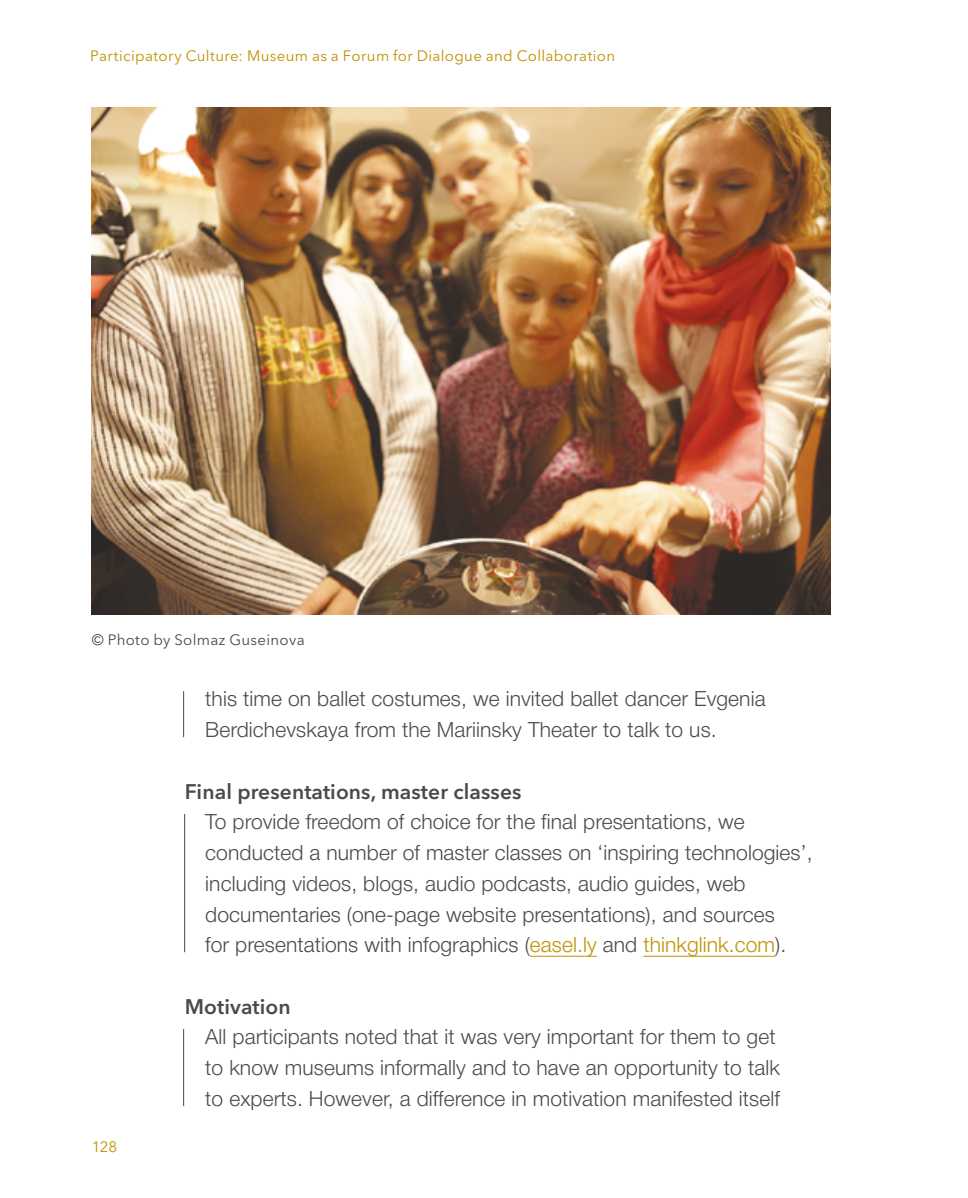
<style>
.page{position:relative;width:968px;height:1198px;background:#fff}
.page>*{position:absolute;margin:0;border:0;box-sizing:border-box;transform-origin:0 0}
.picto_list{font:300 21px/30.8px "Helvetica Neue Cyr";letter-spacing:.005em;color:#4a4a49}
.subhead_indent_16_39{font:600 21px "Avenir Next Cyr";letter-spacing:.005em;color:#4a4a49}
.t1{font:15px "Avenir Next Cyr";letter-spacing:.02em;color:#c09100}
.podpis_k_kartinke{font:15px "Avenir Next Cyr";letter-spacing:.025em;color:#4a4a49}
.s1{color:#c09100}
</style>
<div class="page">
<hr style="left:530px;top:955px;width:67px;height:1px;background:#c09100">
<hr style="left:643px;top:955px;width:132px;height:1px;background:#c09100">
<hr style="left:184px;top:814px;width:1px;height:138px;background:#4a4a49">
<hr style="left:183px;top:1029px;width:1px;height:77px;background:#4a4a49">
<hr style="left:183px;top:691px;width:1px;height:46px;background:#4a4a49">
<img style="left:92px;top:108px;width:738px;height:506px">
<p class="t1" style="left:90px;top:47px;width:526px">Participatory Culture: Museum as a Forum for Dialogue and Collaboration</p>
<p class="podpis_k_kartinke" style="left:92px;top:631px;width:214px">© Photo by Solmaz Guseinova</p>
<p class="picto_list" style="left:205px;top:684px;width:561px">this time on ballet costumes, we invited ballet dancer Evgenia<br>Berdichevskaya from the Mariinsky Theater to talk to us.</p>
<p class="subhead_indent_16_39" style="left:185px;top:778px;width:338px">Final presentations, master classes</p>
<p class="picto_list" style="left:205px;top:806px;width:608px">To provide freedom of choice for the final presentations, we conducted a number of master classes on ‘inspiring technologies’, including videos, blogs, audio podcasts, audio guides, web documentaries (one-page website presentations), and sources<br>for presentations with infographics (<span class="s1">easel.ly</span> and <span class="s1">thinkglink.com</span>).</p>
<p class="t1" style="left:92px;top:1137px;width:27px">128</p>
<p class="subhead_indent_16_39" style="left:185px;top:993px;width:107px">Motivation</p>
<p class="picto_list" style="left:205px;top:1021px;width:576px">All participants noted that it was very important for them to get to know museums informally and to have an opportunity to talk to experts. However, a difference in motivation manifested itself</p>
</div>
